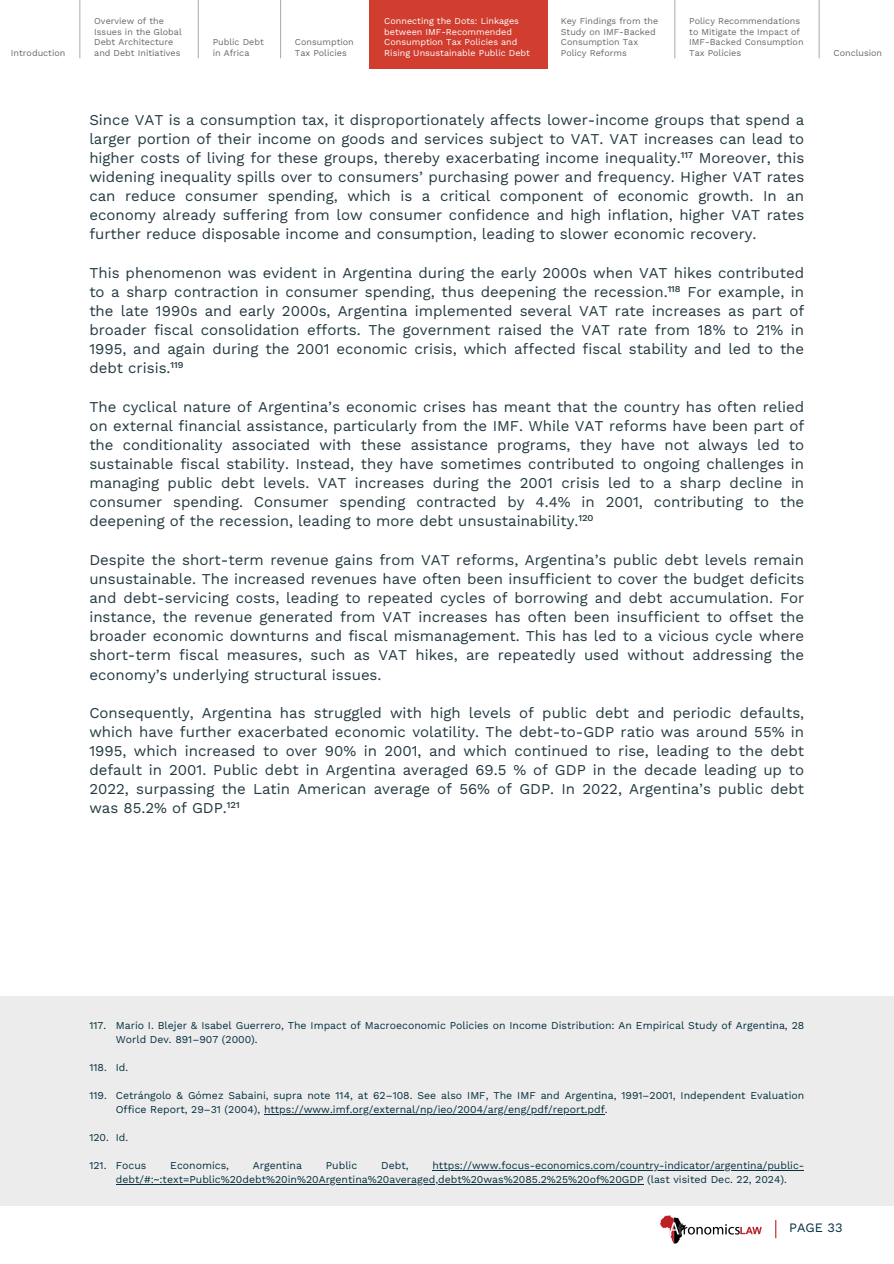
<style>
.page{position:relative;width:894px;height:1264px;background:#fff}
.page>*{position:absolute;margin:0;border:0;box-sizing:border-box;transform-origin:0 0}
.t1{font:15px/19.2px "Work Sans";color:#243a42;text-align:justify}
.t2{font:12.9px "Work Sans";color:#032f40}
.t3{font:10.5px/14px "Work Sans";color:#032f40}
.t4{font:9px/10.5px "Work Sans";color:#696868}
.t5{font:9px/10.5px "Work Sans";color:#fff}
</style>
<div class="page">
<img style="left:659px;top:1215px;width:103px;height:29px">
<svg style="left:775px;top:1220px;width:1px;height:18px"></svg>
<div style="left:0;top:996px;width:893px;height:209px;background:#ececec"></div>
<hr style="left:264px;top:1114px;width:340px;height:1px;background:#032f40">
<hr style="left:432px;top:1170px;width:372px;height:1px;background:#032f40">
<hr style="left:116px;top:1184px;width:527px;height:1px;background:#032f40">
<hr style="left:79px;top:0;width:1px;height:58px;background:#696868">
<hr style="left:198px;top:0;width:1px;height:58px;background:#696868">
<hr style="left:280px;top:0;width:1px;height:58px;background:#696868">
<hr style="left:674px;top:0;width:1px;height:58px;background:#696868">
<div style="left:369px;top:0;width:178px;height:69px;background:#d13d2f"></div>
<hr style="left:818px;top:0;width:1px;height:58px;background:#696868">
<h1 class="t4" style="left:11px;top:48px;width:56px">Introduction</h1>
<p class="t4" style="left:94px;top:16px;width:89px">Overview of the<br>Issues in the Global<br>Debt Architecture and Debt Initiatives</p>
<p class="t4" style="left:213px;top:37px;width:53px">Public Debt in Africa</p>
<h3 class="t4" style="left:295px;top:37px;width:60px">Consumption<br>Tax Policies</h3>
<h3 class="t5" style="left:384px;top:16px;width:147px">Connecting the Dots: Linkages between IMF-Recommended<br>Consumption Tax Policies and<br>Rising Unsustainable Public Debt</h3>
<h3 class="t4" style="left:560px;top:16px;width:99px">Key Findings from the<br>Study on IMF-Backed<br>Consumption Tax<br>Policy Reforms</h3>
<h3 class="t4" style="left:689px;top:16px;width:116px">Policy Recommendations to Mitigate the Impact of<br>IMF-Backed Consumption<br>Tax Policies</h3>
<p class="t1" style="left:89px;top:110px;width:716px">Since VAT is a consumption tax, it disproportionately affects lower-income groups that spend a larger portion of their income on goods and services subject to VAT. VAT increases can lead to higher costs of living for these groups, thereby exacerbating income inequality.¹¹⁷ Moreover, this widening inequality spills over to consumers’ purchasing power and frequency. Higher VAT rates can reduce consumer spending, which is a critical component of economic growth. In an economy already suffering from low consumer confidence and high inflation, higher VAT rates further reduce disposable income and consumption, leading to slower economic recovery.</p>
<p class="t1" style="left:89px;top:263px;width:716px">This phenomenon was evident in Argentina during the early 2000s when VAT hikes contributed to a sharp contraction in consumer spending, thus deepening the recession.¹¹⁸ For example, in the late 1990s and early 2000s, Argentina implemented several VAT rate increases as part of broader fiscal consolidation efforts. The government raised the VAT rate from 18% to 21% in 1995, and again during the 2001 economic crisis, which affected fiscal stability and led to the debt crisis.¹¹⁹</p>
<p class="t1" style="left:89px;top:397px;width:716px">The cyclical nature of Argentina’s economic crises has meant that the country has often relied on external financial assistance, particularly from the IMF. While VAT reforms have been part of the conditionality associated with these assistance programs, they have not always led to sustainable fiscal stability. Instead, they have sometimes contributed to ongoing challenges in managing public debt levels. VAT increases during the 2001 crisis led to a sharp decline in consumer spending. Consumer spending contracted by 4.4% in 2001, contributing to the deepening of the recession, leading to more debt unsustainability.¹²⁰</p>
<p class="t1" style="left:89px;top:550px;width:716px">Despite the short-term revenue gains from VAT reforms, Argentina’s public debt levels remain unsustainable. The increased revenues have often been insufficient to cover the budget deficits and debt-servicing costs, leading to repeated cycles of borrowing and debt accumulation. For instance, the revenue generated from VAT increases has often been insufficient to offset the broader economic downturns and fiscal mismanagement. This has led to a vicious cycle where short-term fiscal measures, such as VAT hikes, are repeatedly used without addressing the economy’s underlying structural issues.</p>
<p class="t1" style="left:89px;top:703px;width:716px">Consequently, Argentina has struggled with high levels of public debt and periodic defaults, which have further exacerbated economic volatility. The debt-to-GDP ratio was around 55% in 1995, which increased to over 90% in 2001, and which continued to rise, leading to the debt default in 2001. Public debt in Argentina averaged 69.5 % of GDP in the decade leading up to 2022, surpassing the Latin American average of 56% of GDP. In 2022, Argentina’s public debt was 85.2% of GDP.¹²¹</p>
<h3 class="t4" style="left:833px;top:48px;width:50px">Conclusion</h3>
<p class="t3" style="left:116px;top:1018px;width:689px">Mario I. Blejer &amp; Isabel Guerrero, The Impact of Macroeconomic Policies on Income Distribution: An Empirical Study of Argentina, 28<br>World Dev. 891–907 (2000).</p>
<p class="t3" style="left:116px;top:1060px;width:14px">Id.</p>
<p class="t3" style="left:116px;top:1088px;width:689px">Cetrángolo &amp; Gómez Sabaini, supra note 114, at 62–108. See also IMF, The IMF and Argentina, 1991–2001, Independent Evaluation<br>Office Report, 29–31 (2004), https://www.imf.org/external/np/ieo/2004/arg/eng/pdf/report.pdf.</p>
<p class="t3" style="left:116px;top:1130px;width:14px">Id.</p>
<p class="t3" style="left:116px;top:1158px;width:32px">Focus</p>
<p class="t3" style="left:170px;top:1158px;width:60px">Economics,</p>
<p class="t3" style="left:253px;top:1158px;width:50px">Argentina</p>
<p class="t3" style="left:326px;top:1158px;width:33px">Public</p>
<p class="t3" style="left:381px;top:1158px;width:29px">Debt,</p>
<p class="t3" style="left:432px;top:1158px;width:373px">https://www.focus-economics.com/country-indicator/argentina/public-</p>
<p class="t3" style="left:116px;top:1172px;width:672px">debt/#:~:text=Public%20debt%20in%20Argentina%20averaged,debt%20was%2085.2%25%20of%20GDP (last visited Dec. 22, 2024).</p>
<p class="t3" style="left:89px;top:1018px;width:18px">117.</p>
<h1 class="t3" style="left:89px;top:1060px;width:19px">118.</h1>
<h1 class="t3" style="left:89px;top:1088px;width:19px">119.</h1>
<h1 class="t3" style="left:89px;top:1130px;width:21px">120.</h1>
<h1 class="t3" style="left:89px;top:1158px;width:19px">121.</h1>
<p class="t2" style="left:789px;top:1219px;width:55px">PAGE 33</p>
</div>
